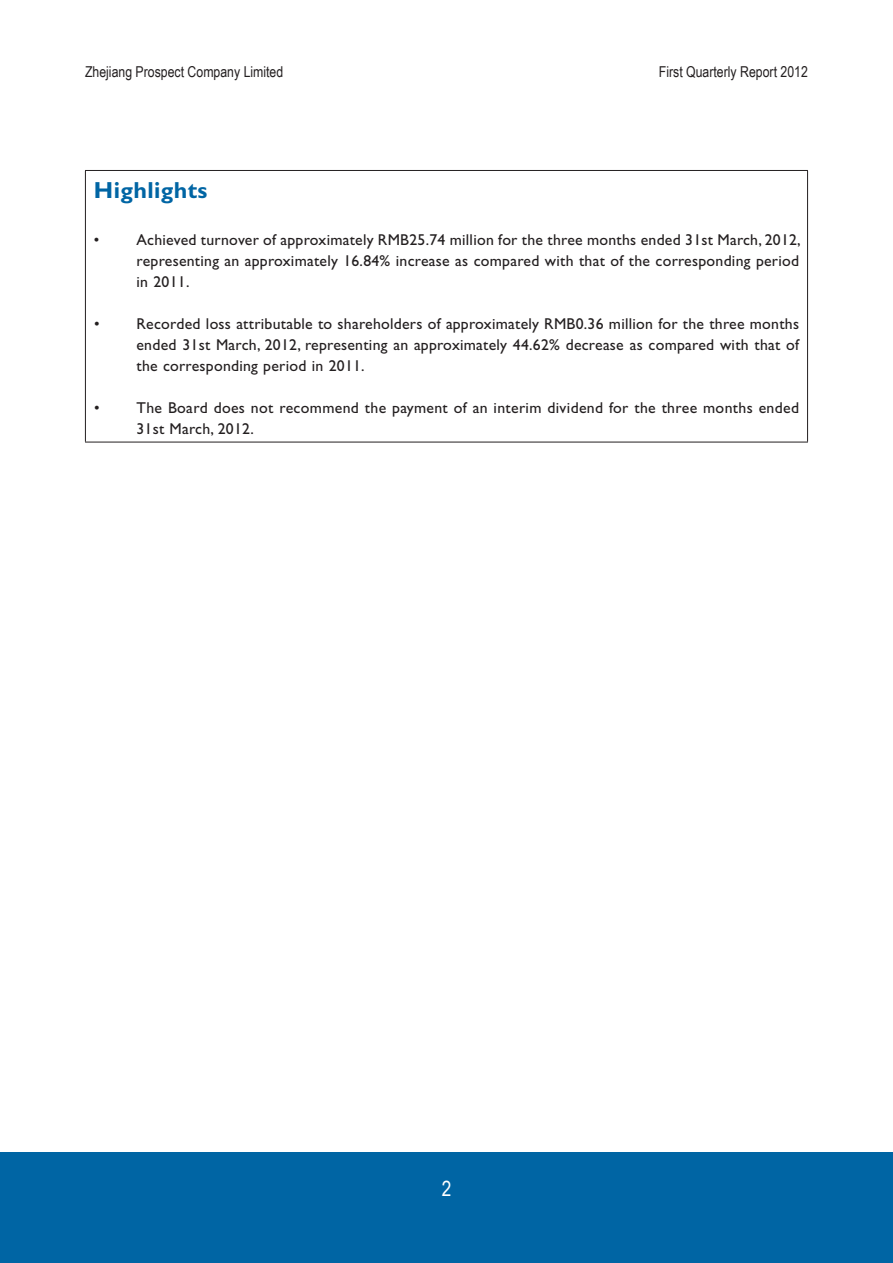
<style>
.page{position:relative;width:893px;height:1263px;background:#fff}
.page>*{position:absolute;margin:0;border:0;box-sizing:border-box;transform-origin:0 0}
.t1{font:700 23.25px "Gill Sans Std";letter-spacing:.015em;color:#0065a4}
.t2{font:15.75px/21px "Gill Sans Std";letter-spacing:.015em;color:#231f20;text-align:justify}
.t3{font:15px "Arial Narrow";color:#231f20}
</style>
<div class="page">
<div style="left:0;top:1152px;width:893px;height:111px;background:#0065a4"></div>
<hr style="left:85px;top:170px;width:723px;height:1px;background:#231f20">
<hr style="left:85px;top:171px;width:1px;height:271px;background:#231f20">
<hr style="left:807px;top:171px;width:1px;height:271px;background:#231f20">
<hr style="left:85px;top:442px;width:723px;height:1px;background:#231f20">
<p class="t3" style="left:85px;top:60px;width:200px">Zhejiang Prospect Company Limited</p>
<p class="t3" style="left:659px;top:60px;width:151px">First Quarterly Report 2012</p>
<h1 class="t1" style="left:94px;top:177px;width:115px">Highlights</h1>
<p class="t2" style="left:137px;top:229px;width:666px;text-indent:-43px">• Achieved turnover of approximately RMB25.74 million for the three months ended 31st March, 2012, representing an approximately 16.84% increase as compared with that of the corresponding period in 2011.</p>
<p class="t2" style="left:136px;top:313px;width:664px;text-indent:-42px">• Recorded loss attributable to shareholders of approximately RMB0.36 million for the three months ended 31st March, 2012, representing an approximately 44.62% decrease as compared with that of the corresponding period in 2011.</p>
<p class="t2" style="left:136px;top:397px;width:664px;text-indent:-42px">• The Board does not recommend the payment of an interim dividend for the three months ended<br>31st March, 2012.</p>
</div>
